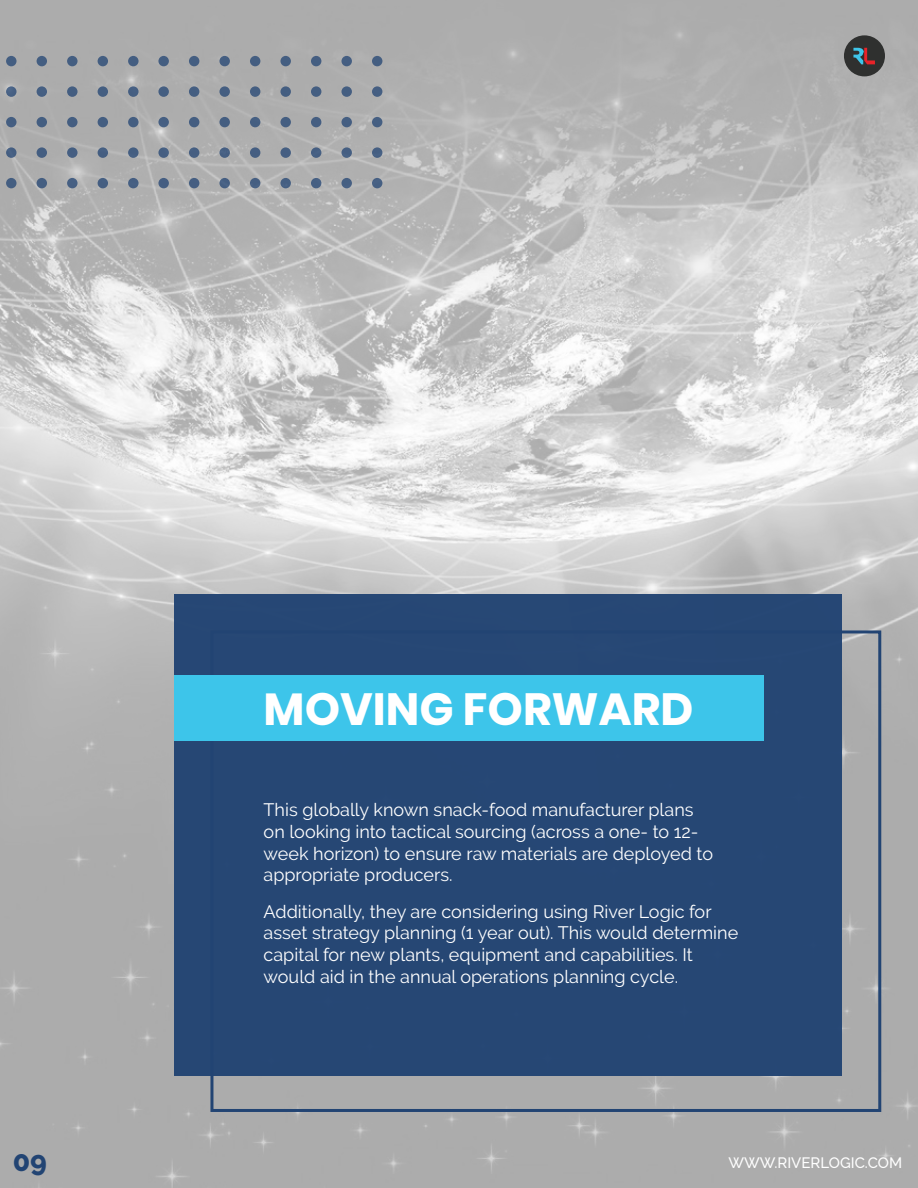
<style>
.page{position:relative;width:918px;height:1188px;background:#fff}
.page>*{position:absolute;margin:0;border:0;box-sizing:border-box;transform-origin:0 0}
.t1{font:700 45px "Poppins";color:#fff}
.t2{font:800 28.5px "Raleway";color:#224473}
.t3{font:18px/21.6px "Raleway";color:#fff}
.t4{font:500 15px "Raleway";color:#fff}
</style>
<div class="page">
<img style="left:0;top:0;width:918px;height:1188px">
<div style="left:844px;top:35px;width:41px;height:41px;background:#2f302f;border-radius:50%"></div>
<svg style="left:853px;top:48px;width:22px;height:16px"></svg>
<div style="left:174px;top:594px;width:668px;height:482px;background:#224473"></div>
<div style="left:210px;top:630px;width:671px;height:482px;border:3px solid #224473"></div>
<div style="left:174px;top:675px;width:589px;height:66px;background:#3dc5ea"></div>
<div style="left:372px;top:178px;width:10px;height:10px;background:#466083;border-radius:50%"></div>
<div style="left:341px;top:178px;width:11px;height:10px;background:#455f82;border-radius:50%"></div>
<div style="left:311px;top:178px;width:10px;height:10px;background:#465f82;border-radius:50%"></div>
<div style="left:280px;top:178px;width:11px;height:10px;background:#455f82;border-radius:50%"></div>
<div style="left:250px;top:178px;width:10px;height:10px;background:#455f82;border-radius:50%"></div>
<div style="left:219px;top:178px;width:11px;height:10px;background:#476083;border-radius:50%"></div>
<div style="left:189px;top:178px;width:10px;height:10px;background:#455e82;border-radius:50%"></div>
<div style="left:158px;top:178px;width:11px;height:10px;background:#455e82;border-radius:50%"></div>
<div style="left:372px;top:147px;width:10px;height:11px;background:#455f82;border-radius:50%"></div>
<svg style="left:341px;top:147px;width:11px;height:11px"></svg>
<div style="left:311px;top:147px;width:10px;height:11px;background:#465f83;border-radius:50%"></div>
<svg style="left:280px;top:147px;width:11px;height:11px"></svg>
<div style="left:250px;top:147px;width:10px;height:11px;background:#455e82;border-radius:50%"></div>
<svg style="left:219px;top:147px;width:11px;height:11px"></svg>
<div style="left:189px;top:147px;width:10px;height:11px;background:#455e82;border-radius:50%"></div>
<svg style="left:158px;top:147px;width:11px;height:11px"></svg>
<div style="left:372px;top:117px;width:10px;height:10px;background:#455f82;border-radius:50%"></div>
<div style="left:341px;top:117px;width:11px;height:10px;background:#455e82;border-radius:50%"></div>
<div style="left:311px;top:117px;width:10px;height:10px;background:#455e81;border-radius:50%"></div>
<div style="left:280px;top:117px;width:11px;height:10px;background:#445e81;border-radius:50%"></div>
<div style="left:250px;top:117px;width:10px;height:10px;background:#455e81;border-radius:50%"></div>
<div style="left:219px;top:117px;width:11px;height:10px;background:#445e81;border-radius:50%"></div>
<div style="left:189px;top:117px;width:10px;height:10px;background:#455e81;border-radius:50%"></div>
<div style="left:158px;top:117px;width:11px;height:10px;background:#465f82;border-radius:50%"></div>
<div style="left:372px;top:86px;width:10px;height:11px;background:#455f82;border-radius:50%"></div>
<svg style="left:341px;top:86px;width:11px;height:11px"></svg>
<div style="left:311px;top:86px;width:10px;height:11px;background:#445e81;border-radius:50%"></div>
<svg style="left:280px;top:86px;width:11px;height:11px"></svg>
<div style="left:250px;top:86px;width:10px;height:11px;background:#445e81;border-radius:50%"></div>
<svg style="left:219px;top:86px;width:11px;height:11px"></svg>
<div style="left:189px;top:86px;width:10px;height:11px;background:#445e81;border-radius:50%"></div>
<svg style="left:158px;top:86px;width:11px;height:11px"></svg>
<div style="left:372px;top:56px;width:10px;height:10px;background:#445e81;border-radius:50%"></div>
<div style="left:341px;top:56px;width:11px;height:10px;background:#455e82;border-radius:50%"></div>
<div style="left:311px;top:56px;width:10px;height:10px;background:#445e81;border-radius:50%"></div>
<div style="left:280px;top:56px;width:11px;height:10px;background:#445e81;border-radius:50%"></div>
<div style="left:250px;top:56px;width:10px;height:10px;background:#445e81;border-radius:50%"></div>
<div style="left:219px;top:56px;width:11px;height:10px;background:#445e81;border-radius:50%"></div>
<div style="left:189px;top:56px;width:10px;height:10px;background:#445e81;border-radius:50%"></div>
<div style="left:158px;top:56px;width:11px;height:10px;background:#445e81;border-radius:50%"></div>
<div style="left:128px;top:178px;width:11px;height:10px;background:#455f82;border-radius:50%"></div>
<div style="left:98px;top:178px;width:10px;height:10px;background:#455e81;border-radius:50%"></div>
<div style="left:67px;top:178px;width:11px;height:10px;background:#466083;border-radius:50%"></div>
<div style="left:37px;top:178px;width:10px;height:10px;background:#445e81;border-radius:50%"></div>
<div style="left:6px;top:178px;width:11px;height:10px;background:#445e81;border-radius:50%"></div>
<svg style="left:128px;top:147px;width:11px;height:11px"></svg>
<div style="left:98px;top:147px;width:10px;height:11px;background:#455e82;border-radius:50%"></div>
<svg style="left:67px;top:147px;width:11px;height:11px"></svg>
<div style="left:37px;top:147px;width:10px;height:11px;background:#445e81;border-radius:50%"></div>
<svg style="left:6px;top:147px;width:11px;height:11px"></svg>
<div style="left:128px;top:117px;width:11px;height:10px;background:#445e81;border-radius:50%"></div>
<div style="left:98px;top:117px;width:10px;height:10px;background:#445e81;border-radius:50%"></div>
<div style="left:67px;top:117px;width:11px;height:10px;background:#445e81;border-radius:50%"></div>
<div style="left:37px;top:117px;width:10px;height:10px;background:#445e81;border-radius:50%"></div>
<div style="left:6px;top:117px;width:11px;height:10px;background:#445e81;border-radius:50%"></div>
<svg style="left:128px;top:86px;width:11px;height:11px"></svg>
<div style="left:98px;top:86px;width:10px;height:11px;background:#445e81;border-radius:50%"></div>
<svg style="left:67px;top:86px;width:11px;height:11px"></svg>
<div style="left:37px;top:86px;width:10px;height:11px;background:#465f82;border-radius:50%"></div>
<svg style="left:6px;top:86px;width:11px;height:11px"></svg>
<div style="left:128px;top:56px;width:11px;height:10px;background:#445e81;border-radius:50%"></div>
<div style="left:98px;top:56px;width:10px;height:10px;background:#445e81;border-radius:50%"></div>
<div style="left:67px;top:56px;width:11px;height:10px;background:#445e81;border-radius:50%"></div>
<div style="left:37px;top:56px;width:10px;height:10px;background:#445e81;border-radius:50%"></div>
<div style="left:6px;top:56px;width:11px;height:10px;background:#445e81;border-radius:50%"></div>
<h2 class="t2" style="left:13px;top:1145px;width:36px">09</h2>
<h1 class="t1" style="left:264px;top:683px;width:431px">MOVING FORWARD</h1>
<p class="t3" style="left:264px;top:799px;width:451px">This globally known snack-food manufacturer plans on looking into tactical sourcing (across a one- to 12- week horizon) to ensure raw materials are deployed to appropriate producers.</p>
<p class="t3" style="left:264px;top:901px;width:476px">Additionally, they are considering using River Logic for asset strategy planning (1 year out). This would determine capital for new plants, equipment and capabilities. It would aid in the annual operations planning cycle.</p>
<p class="t4" style="left:728px;top:1154px;width:175px">WWW.RIVERLOGIC.COM</p>
</div>
